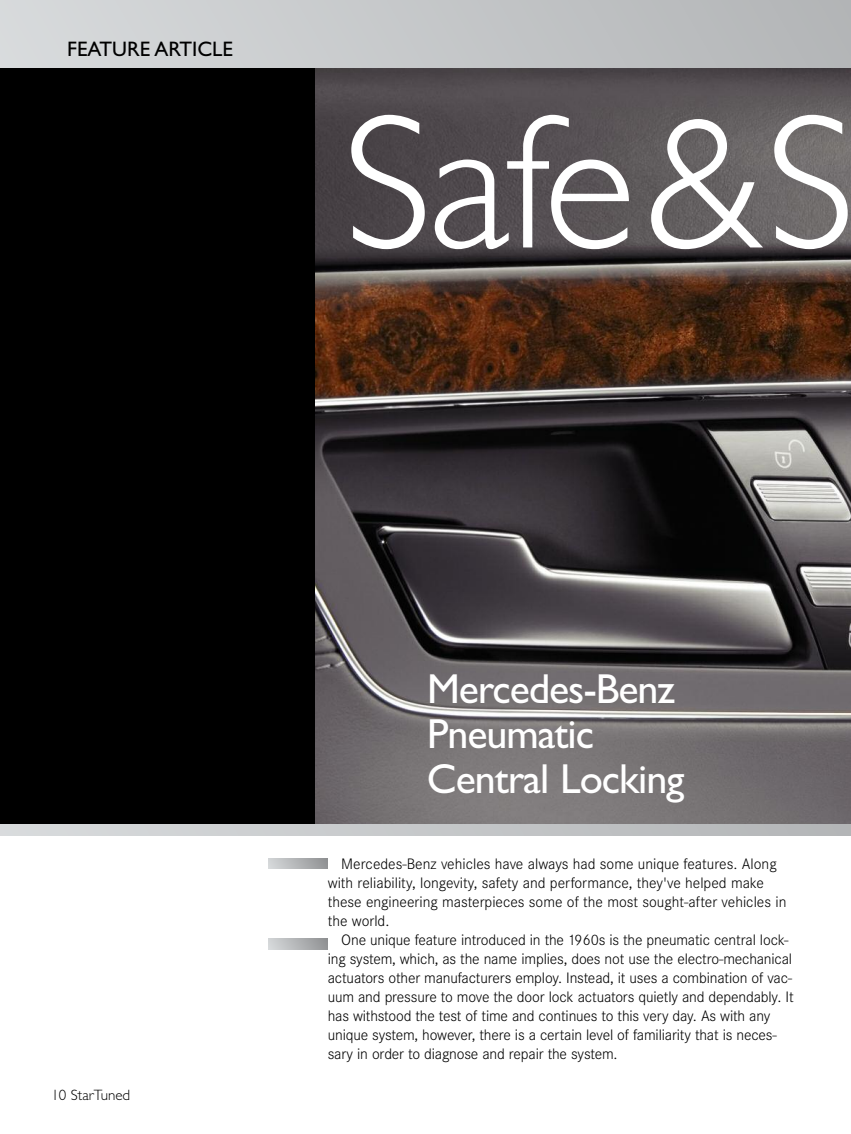
<style>
.page{position:relative;width:851px;height:1134px;background:#fff}
.page>*{position:absolute;margin:0;border:0;box-sizing:border-box;transform-origin:0 0}
.t1{font:300 192px "Gill Sans";color:#fff}
.t2{font:42px/45px "Gill Sans";letter-spacing:-.025em;color:#fff}
.t3{font:21px "Gill Sans";color:#000}
.t4{font:300 15.75px/18.9px "Corporate S";letter-spacing:-.01em;color:#000}
.t5{font:300 15px "Gill Sans";color:#000}
.s1{font-weight:300;color:#fff}
.s2{font-weight:300;color:#b0a88f}
</style>
<div class="page">
<div style="left:0;top:68px;width:850px;height:762px;background:#000"></div>
<img style="left:316px;top:68px;width:534px;height:757px">
<div style="left:0;top:0;width:850px;height:68px;background:linear-gradient(to right,#d8dbdc,#b3b5b7)"></div>
<svg style="left:0;top:825px;width:850px;height:11px;background:#c5c8c9"></svg>
<svg style="left:268px;top:938px;width:60px;height:11px"></svg>
<svg style="left:268px;top:858px;width:60px;height:11px"></svg>
<h3 class="t3" style="left:55px;top:37px;width:180px"><span class="s1">B</span><span class="s2">E M</span><span class="s1">L</span>F <span class="s1">U</span>E<span class="s2">I S</span>A<span class="s1">E</span><span class="s2">S</span><span class="s1">T</span><span class="s2">I O</span>U<span class="s1">E C</span>R<span class="s2">N</span>E<span class="s2">S</span> A RT I C L E</h3>
<h1 class="t1" style="left:342px;top:69px;width:514px">Safe&amp;S</h1>
<p class="t5" style="left:51px;top:1086px;width:80px">10 StarTuned</p>
<h2 class="t2" style="left:427px;top:666px;width:259px">Mercedes-Benz<br>Pneumatic<br>Central Locking</h2>
<p class="t4" style="left:328px;top:854px;width:460px;text-indent:14px">Mercedes-Benz vehicles have always had some unique features. Along with reliability, longevity, safety and performance, they've helped make these engineering masterpieces some of the most sought-after vehicles in the world.</p>
<p class="t4" style="left:328px;top:930px;width:467px;text-indent:14px">One unique feature introduced in the 1960s is the pneumatic central lock&shy;ing system, which, as the name implies, does not use the electro-mechanical actuators other manufacturers employ. Instead, it uses a combination of vac&shy;uum and pressure to move the door lock actuators quietly and dependably. It has withstood the test of time and continues to this very day. As with any unique system, however, there is a certain level of familiarity that is neces&shy;sary in order to diagnose and repair the system.</p>
</div>
